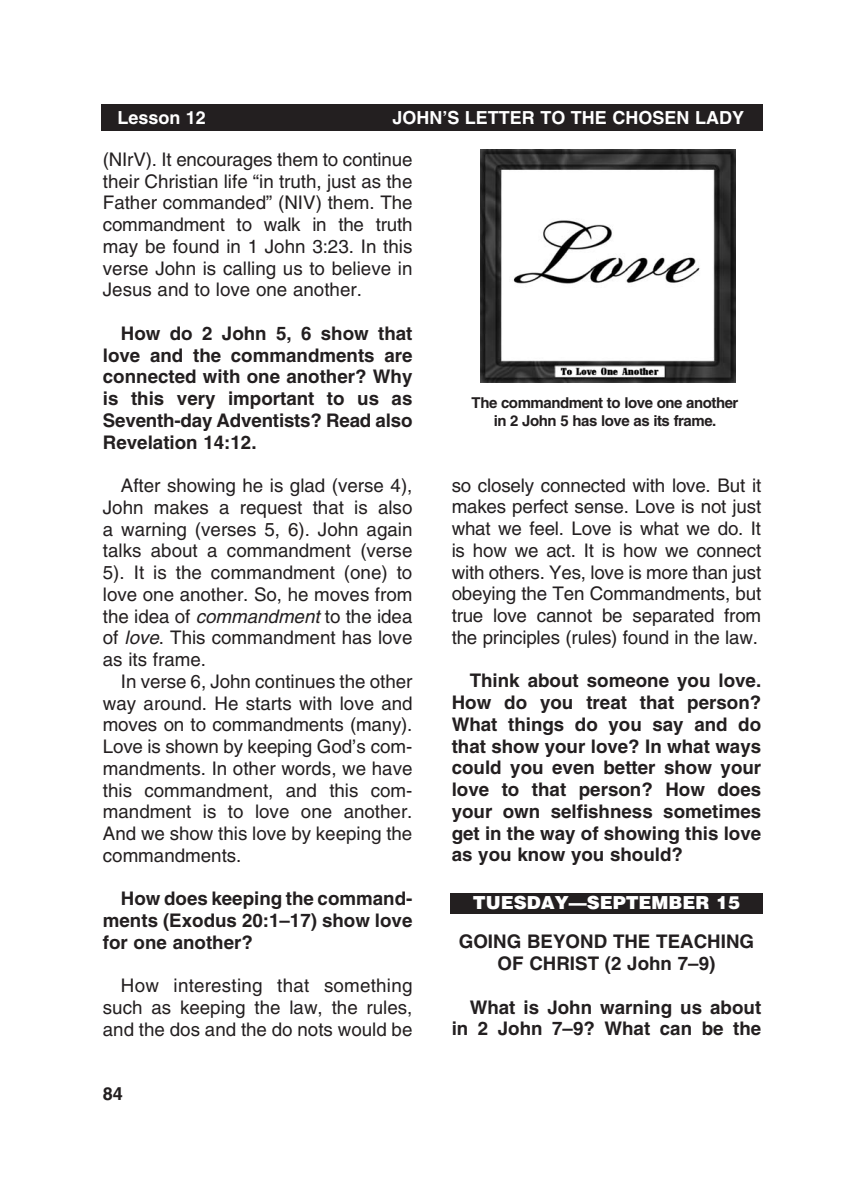
<style>
.page{position:relative;width:864px;height:1188px;background:#fff}
.page>*{position:absolute;margin:0;border:0;box-sizing:border-box;transform-origin:0 0}
._1-Body{font:18.75px/21.8px "Helvetica";color:#231f20;text-align:justify}
._2-Body_bold{font:700 18.75px/21.8px "Helvetica";color:#231f20;text-align:justify}
._1-Body-2{font:700 18.75px/21.8px "Helvetica";color:#231f20;text-align:right}
._5-subheads{font:700 18.75px/21.8px "Helvetica";color:#231f20;text-align:center}
.t1{font:700 18px "Helvetica";color:#fff}
.t2{font:900 18px "Helvetica";color:#fff}
.t3{font:700 18px "Helvetica";color:#231f20}
._8-captions{font:700 15px "Helvetica";letter-spacing:-.03em;color:#231f20}
.s1{font-style:italic}
</style>
<div class="page">
<div style="left:101px;top:104px;width:662px;height:27px;background:#231f20"></div>
<div style="left:450px;top:893px;width:313px;height:21px;background:#231f20"></div>
<img style="left:481px;top:150px;width:254px;height:233px">
<p class="t1" style="left:117px;top:106px;width:90px">Lesson 12</p>
<p class="t1" style="left:392px;top:106px;width:24px">John</p>
<p class="t1" style="left:442px;top:106px;width:46px">’s Letter</p>
<p class="t1" style="left:540px;top:106px;width:44px">to the</p>
<p class="t1" style="left:613px;top:106px;width:27px">Chosen</p>
<p class="t1" style="left:695px;top:106px;width:25px">Lady</p>
<p class="_1-Body" style="left:103px;top:148px;width:311px">(NIrV). It encourages them to continue their Christian life “in truth, just as the Father commanded” (NIV) them. The commandment to walk in the truth may be found in 1 John 3:23. In this verse John is calling us to believe in Jesus and to love one another.</p>
<p class="_2-Body_bold" style="left:103px;top:322px;width:311px;text-indent:18px">How do 2 John 5, 6 show that love and the commandments are connected with one another? Why is this very important to us as Seventh-day Adventists? Read also Revelation 14:12.</p>
<p class="_1-Body" style="left:103px;top:475px;width:311px;text-indent:18px">After showing he is glad (verse 4), John makes a request that is also a warning (verses 5, 6). John again talks about a commandment (verse 5). It is the commandment (one) to love one another. So, he moves from the idea of <span class="s1">commandment</span> to the idea of <span class="s1">love</span>. This commandment has love as its frame.</p>
<p class="_1-Body" style="left:103px;top:670px;width:311px;text-align:left;text-indent:18px">In verse 6, John continues the other way around. He starts with love and moves on to commandments (many).<br>Love is shown by keeping God’s com&shy;mandments. In other words, we have this commandment, and this com&shy;mandment is to love one another.<br>And we show this love by keeping the commandments.</p>
<p class="_2-Body_bold" style="left:103px;top:888px;width:311px;text-indent:18px">How does keeping the command&shy;ments (Exodus 20:1–17) show love for one another?</p>
<p class="_1-Body" style="left:103px;top:975px;width:311px;text-indent:18px">How interesting that something such as keeping the law, the rules, and the dos and the do nots would be</p>
<p class="t3" style="left:103px;top:1083px;width:22px">84</p>
<p class="_8-captions" style="left:472px;top:394px;width:268px">The commandment to love one another</p>
<p class="_8-captions" style="left:494px;top:412px;width:224px">in 2 John 5 has love as its frame.</p>
<p class="_1-Body" style="left:452px;top:474px;width:311px">so closely connected with love. But it makes perfect sense. Love is not just what we feel. Love is what we do. It is how we act. It is how we connect with others. Yes, love is more than just obeying the Ten Commandments, but true love cannot be separated from the principles (rules) found in the law.</p>
<p class="_2-Body_bold" style="left:452px;top:670px;width:311px;text-indent:18px">Think about someone you love.<br>How do you treat that person?<br>What things do you say and do that show your love? In what ways could you even better show your love to that person? How does your own selfishness sometimes get in the way of showing this love as you know you should?</p>
<p class="t2" style="left:473px;top:891px;width:269px">TUESDAY—SEPTEMBER 15</p>
<p class="_5-subheads" style="left:459px;top:931px;width:297px">GOING BEYOND THE TEACHING<br>OF CHRIST (2 John 7–9)</p>
<p class="_1-Body-2" style="left:452px;top:996px;width:311px">What is John warning us about in 2 John 7–9? What can be the</p>
</div>
